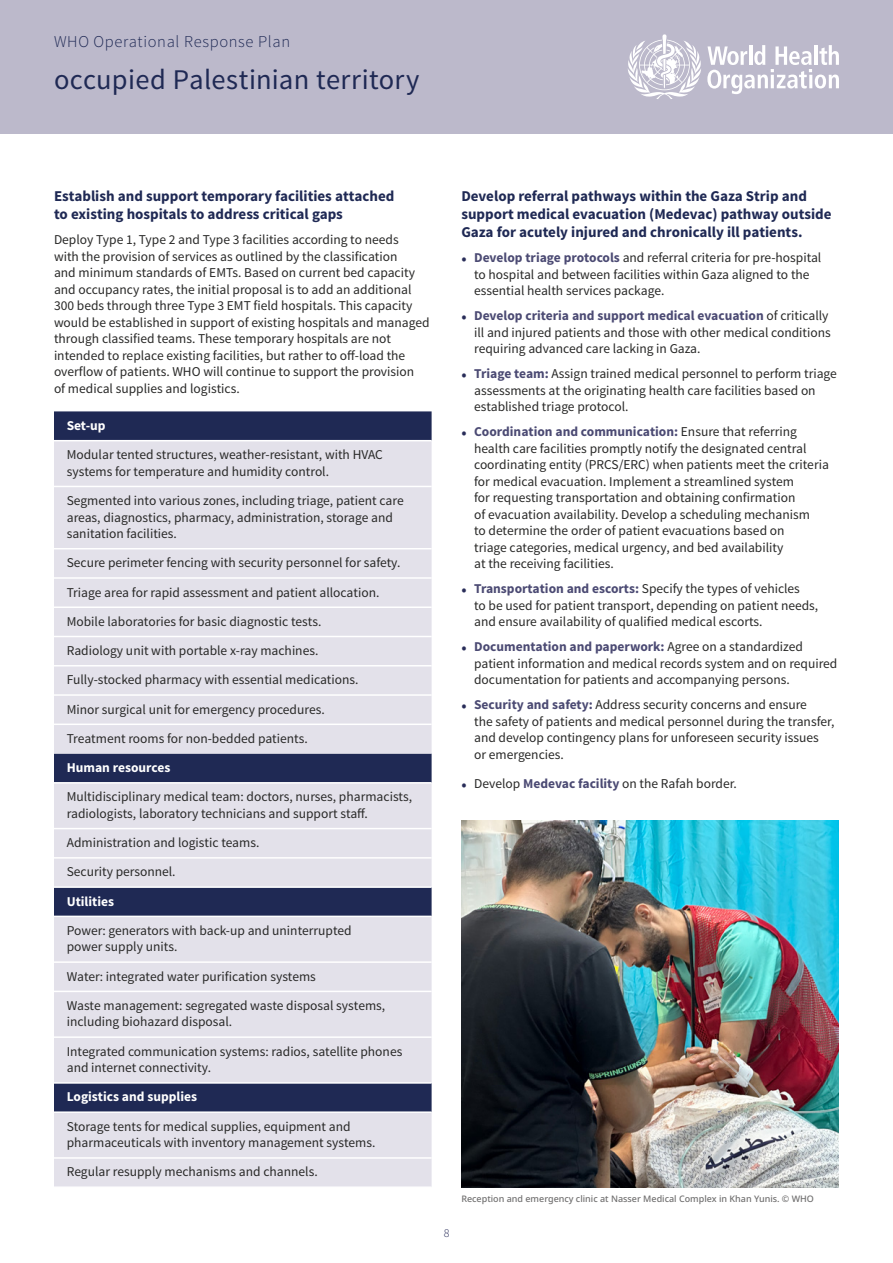
<style>
.page{position:relative;width:893px;height:1263px;background:#fff}
.page>*{position:absolute;margin:0;border:0;box-sizing:border-box;transform-origin:0 0}
.t1{font:28.5px "Source Sans Pro";letter-spacing:.01em;color:#1f2954}
.t2{font:300 16.5px "Source Sans Pro";letter-spacing:.04em;color:#1f2954}
.t3{font:700 15px/18px "Source Sans Pro";color:#1f2954}
.t4{font:13.5px/16.5px "Source Sans Pro";color:#282827}
.t5{font:700 13.5px "Source Sans Pro";color:#fff}
.t6{font:300 12px "Source Sans Pro";color:#292d59}
.t7{font:500 9px "Noto Sans";color:#706f6f}
.s1{font-size:17.25px;color:#292d59}
.s2{font-weight:700;color:#4b4a73}
</style>
<div class="page">
<div style="left:0;top:0;width:893px;height:134px;background:#bcb9cb"></div>
<svg style="left:628px;top:34px;width:211px;height:65px"></svg>
<div style="left:54px;top:411px;width:378px;height:29px;background:#1f2954"></div>
<svg style="left:54px;top:441px;width:378px;height:745px;background:#cccbd8"></svg>
<hr style="left:54px;top:486px;width:378px;height:1px;background:#fff">
<hr style="left:54px;top:548px;width:378px;height:1px;background:#fff">
<hr style="left:54px;top:577px;width:378px;height:2px;background:#fff">
<hr style="left:54px;top:606px;width:378px;height:2px;background:#fff">
<hr style="left:54px;top:636px;width:378px;height:1px;background:#fff">
<hr style="left:54px;top:665px;width:378px;height:1px;background:#fff">
<hr style="left:54px;top:694px;width:378px;height:2px;background:#fff">
<hr style="left:54px;top:723px;width:378px;height:2px;background:#fff">
<hr style="left:54px;top:828px;width:378px;height:1px;background:#fff">
<hr style="left:54px;top:857px;width:378px;height:1px;background:#fff">
<hr style="left:54px;top:961px;width:378px;height:2px;background:#fff">
<hr style="left:54px;top:991px;width:378px;height:1px;background:#fff">
<hr style="left:54px;top:1036px;width:378px;height:2px;background:#fff">
<hr style="left:54px;top:1157px;width:378px;height:2px;background:#fff">
<hr style="left:54px;top:782px;width:378px;height:1px;background:#fff">
<hr style="left:54px;top:916px;width:378px;height:1px;background:#fff">
<hr style="left:54px;top:886px;width:378px;height:2px;background:#fff">
<hr style="left:54px;top:1082px;width:378px;height:2px;background:#fff">
<hr style="left:54px;top:1111px;width:378px;height:2px;background:#fff">
<img style="left:461px;top:820px;width:378px;height:367px">
<p class="t2" style="left:54px;top:32px;width:238px">WHO Operational Response Plan</p>
<h1 class="t1" style="left:54px;top:62px;width:367px">occupied Palestinian territory</h1>
<p class="t3" style="left:54px;top:188px;width:342px">Establish and support temporary facilities attached to existing hospitals to address critical gaps</p>
<p class="t4" style="left:54px;top:232px;width:377px">Deploy Type 1, Type 2 and Type 3 facilities according to needs<br>with the provision of services as outlined by the classification<br>and minimum standards of EMTs. Based on current bed capacity and occupancy rates, the initial proposal is to add an additional 300 beds through three Type 3 EMT field hospitals. This capacity would be established in support of existing hospitals and managed through classified teams. These temporary hospitals are not intended to replace existing facilities, but rather to off-load the overflow of patients. WHO will continue to support the provision<br>of medical supplies and logistics.</p>
<p class="t5" style="left:67px;top:417px;width:40px">Set-up</p>
<p class="t4" style="left:67px;top:447px;width:318px">Modular tented structures, weather-resistant, with HVAC systems for temperature and humidity control.</p>
<p class="t4" style="left:67px;top:493px;width:338px">Segmented into various zones, including triage, patient care areas, diagnostics, pharmacy, administration, storage and sanitation facilities.</p>
<p class="t4" style="left:67px;top:548px;width:335px;line-height:29.2px">Secure perimeter fencing with security personnel for safety.<br>Triage area for rapid assessment and patient allocation.<br>Mobile laboratories for basic diagnostic tests.<br>Radiology unit with portable x-ray machines.<br>Fully-stocked pharmacy with essential medications.<br>Minor surgical unit for emergency procedures.<br>Treatment rooms for non-bedded patients.</p>
<p class="t5" style="left:67px;top:759px;width:105px">Human resources</p>
<p class="t4" style="left:67px;top:789px;width:347px">Multidisciplinary medical team: doctors, nurses, pharmacists, radiologists, laboratory technicians and support staff.</p>
<p class="t4" style="left:67px;top:828px;width:194px;line-height:29.2px">Administration and logistic teams.<br>Security personnel.</p>
<p class="t5" style="left:67px;top:892px;width:49px">Utilities</p>
<p class="t4" style="left:67px;top:922px;width:286px">Power: generators with back-up and uninterrupted power supply units.</p>
<p class="t4" style="left:67px;top:962px;width:320px;line-height:29.2px">Water: integrated water purification systems<br>Waste management: segregated waste disposal systems,</p>
<p class="t4" style="left:67px;top:1007px;width:337px;line-height:29.2px">including biohazard disposal.<br>Integrated communication systems: radios, satellite phones</p>
<p class="t4" style="left:67px;top:1060px;width:146px">and internet connectivity.</p>
<p class="t5" style="left:67px;top:1088px;width:132px">Logistics and supplies</p>
<p class="t4" style="left:67px;top:1118px;width:310px">Storage tents for medical supplies, equipment and pharmaceuticals with inventory management systems.</p>
<p class="t4" style="left:67px;top:1164px;width:252px">Regular resupply mechanisms and channels.</p>
<p class="t3" style="left:461px;top:188px;width:372px">Develop referral pathways within the Gaza Strip and support medical evacuation (Medevac) pathway outside<br>Gaza for acutely injured and chronically ill patients.</p>
<p class="t4" style="left:474px;top:250px;width:349px;text-indent:-13px"><span class="s1">•</span> <span class="s2">Develop triage protocols</span> and referral criteria for pre-hospital to hospital and between facilities within Gaza aligned to the essential health services package.</p>
<p class="t4" style="left:474px;top:308px;width:358px;text-indent:-13px"><span class="s1">•</span> <span class="s2">Develop criteria and support medical evacuation</span> of critically ill and injured patients and those with other medical conditions requiring advanced care lacking in Gaza.</p>
<p class="t4" style="left:474px;top:366px;width:364px;text-indent:-13px"><span class="s1">•</span> <span class="s2">Triage team:</span> Assign trained medical personnel to perform triage assessments at the originating health care facilities based on established triage protocol.</p>
<p class="t4" style="left:474px;top:424px;width:356px;text-indent:-13px"><span class="s1">•</span> <span class="s2">Coordination and communication:</span> Ensure that referring health care facilities promptly notify the designated central coordinating entity (PRCS/ERC) when patients meet the criteria for medical evacuation. Implement a streamlined system<br>for requesting transportation and obtaining confirmation<br>of evacuation availability. Develop a scheduling mechanism<br>to determine the order of patient evacuations based on<br>triage categories, medical urgency, and bed availability<br>at the receiving facilities.</p>
<p class="t4" style="left:474px;top:581px;width:346px;text-indent:-13px"><span class="s1">•</span> <span class="s2">Transportation and escorts:</span> Specify the types of vehicles<br>to be used for patient transport, depending on patient needs, and ensure availability of qualified medical escorts.</p>
<p class="t4" style="left:474px;top:639px;width:365px;text-indent:-13px"><span class="s1">•</span> <span class="s2">Documentation and paperwork:</span> Agree on a standardized patient information and medical records system and on required documentation for patients and accompanying persons.</p>
<p class="t4" style="left:474px;top:697px;width:362px;text-indent:-13px"><span class="s1">•</span> <span class="s2">Security and safety:</span> Address security concerns and ensure<br>the safety of patients and medical personnel during the transfer, and develop contingency plans for unforeseen security issues<br>or emergencies.</p>
<p class="t4" style="left:461px;top:776px;width:277px"><span class="s1">•</span> Develop <span class="s2">Medevac facility</span> on the Rafah border.</p>
<p class="t6" style="left:444px;top:1225px;width:7px">8</p>
<p class="t7" style="left:461px;top:1193px;width:354px">Reception and emergency clinic at Nasser Medical Complex in Khan Yunis. © WHO</p>
</div>
